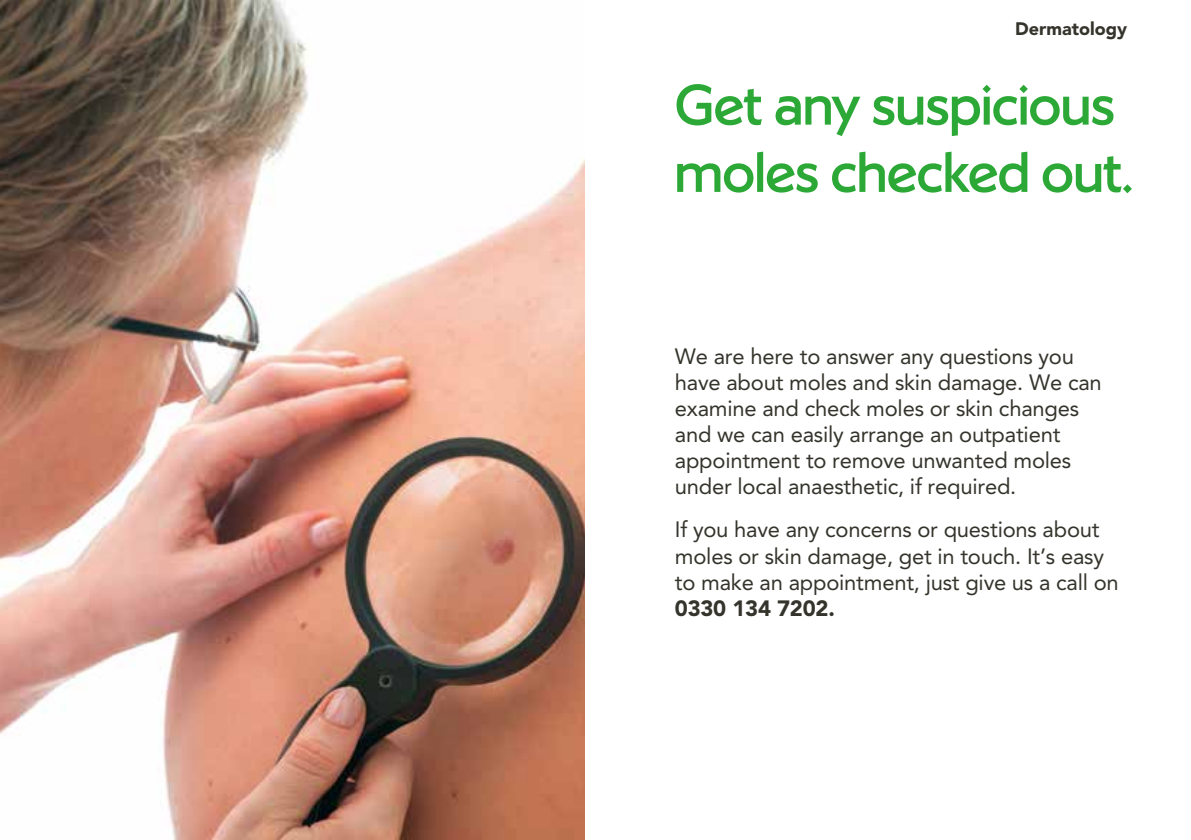
<style>
.page{position:relative;width:1191px;height:840px;background:#fff}
.page>*{position:absolute;margin:0;border:0;box-sizing:border-box;transform-origin:0 0}
.t1{font:56px/67.2px "Nuffield Health Sans";letter-spacing:-.005em;color:#2ba835}
.t2{font:22px/26px "Avenir LT Std";letter-spacing:-.01em;color:#35342c}
.t3{font:900 22px "Avenir LT Std";letter-spacing:-.01em;color:#35342c}
.t4{font:900 18px "Avenir LT Std";color:#35342c}
</style>
<div class="page">
<img style="left:0;top:0;width:584px;height:839px">
<p class="t4" style="left:1015px;top:18px;width:113px">Dermatology</p>
<h1 class="t1" style="left:675px;top:71px;width:459px">Get any suspicious moles checked out.</h1>
<p class="t2" style="left:675px;top:343px;width:428px">We are here to answer any questions you have about moles and skin damage. We can examine and check moles or skin changes and we can easily arrange an outpatient appointment to remove unwanted moles under local anaesthetic, if required.</p>
<p class="t2" style="left:675px;top:516px;width:445px">If you have any concerns or questions about moles or skin damage, get in touch. It’s easy to make an appointment, just give us a call on</p>
<p class="t3" style="left:675px;top:594px;width:161px">0330 134 7202.</p>
</div>
